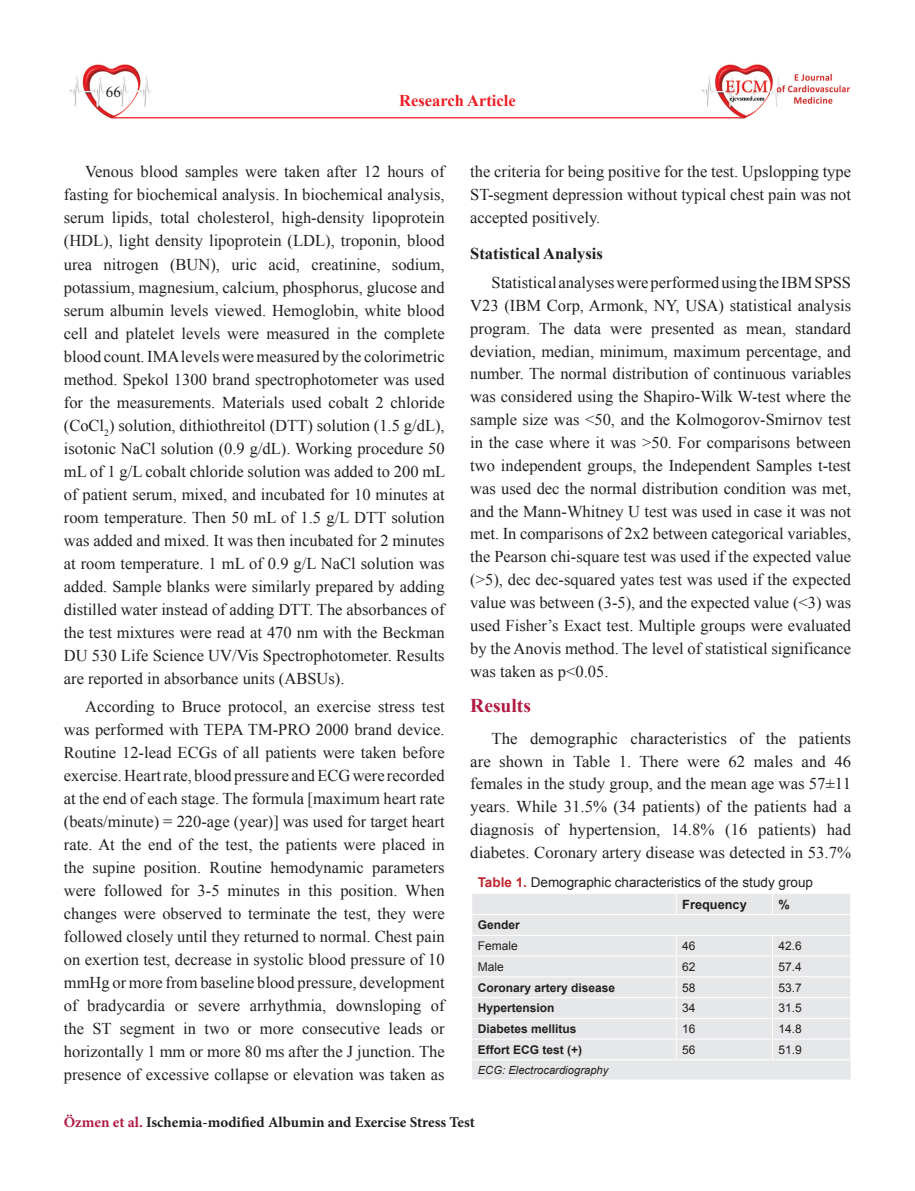
<style>
.page{position:relative;width:915px;height:1191px;background:#fff}
.page>*{position:absolute;margin:0;border:0;box-sizing:border-box;transform-origin:0 0}
.ARA_BASLIK{font:700 19.5px "Times New Roman";color:#b11b43}
.YAZI{font:16.5px/23.1px "Times New Roman";color:#231f20;text-align:justify}
.BOLD{font:700 16.5px "Times New Roman";color:#231f20}
.t1{font:700 16.5px "Times New Roman";color:#ee1d23}
.t2{font:700 15px "Minion Pro";color:#231f20}
.t3{font:15px "Times New Roman";color:#231f20}
.TABLO-BASLIK{font:13.5px "Arial";color:#231f20}
.TABLO-ARA_BASLIK{font:700 12.75px "Arial";color:#231f20}
.TABLO-YAZI{font:700 12px "Arial";color:#231f20}
.TABLO-YAZI-2{font:12px "Arial";color:#231f20}
.TABLO_ALTI{font:italic 11.25px "Arial";color:#231f20}
.s1{font-weight:700;color:#c42630}
.s2{color:#b11b43}
</style>
<div class="page">
<img style="left:694px;top:64px;width:156px;height:55px">
<img style="left:68px;top:64px;width:152px;height:55px">
<hr style="left:112px;top:117px;width:631px;height:1px;background:#ee1d23">
<div style="left:472px;top:894px;width:378px;height:185px;background:#e6e7e9"></div>
<svg style="left:675px;top:894px;width:1px;height:20px"></svg>
<svg style="left:771px;top:894px;width:1px;height:20px"></svg>
<hr style="left:471px;top:935px;width:205px;height:1px;background:#fff">
<hr style="left:676px;top:935px;width:96px;height:1px;background:#fff">
<hr style="left:772px;top:935px;width:78px;height:1px;background:#fff">
<hr style="left:471px;top:955px;width:205px;height:1px;background:#fff">
<hr style="left:676px;top:955px;width:96px;height:1px;background:#fff">
<hr style="left:772px;top:955px;width:78px;height:1px;background:#fff">
<hr style="left:471px;top:976px;width:205px;height:1px;background:#fff">
<hr style="left:676px;top:976px;width:96px;height:1px;background:#fff">
<hr style="left:772px;top:976px;width:78px;height:1px;background:#fff">
<hr style="left:471px;top:997px;width:205px;height:1px;background:#fff">
<hr style="left:676px;top:997px;width:96px;height:1px;background:#fff">
<hr style="left:772px;top:997px;width:78px;height:1px;background:#fff">
<hr style="left:471px;top:1018px;width:205px;height:1px;background:#fff">
<hr style="left:676px;top:1018px;width:96px;height:1px;background:#fff">
<hr style="left:772px;top:1018px;width:78px;height:1px;background:#fff">
<hr style="left:471px;top:1038px;width:205px;height:1px;background:#fff">
<hr style="left:676px;top:1038px;width:96px;height:1px;background:#fff">
<svg style="left:675px;top:936px;width:1px;height:123px"></svg>
<hr style="left:772px;top:1038px;width:78px;height:1px;background:#fff">
<svg style="left:771px;top:936px;width:1px;height:123px"></svg>
<hr style="left:471px;top:914px;width:205px;height:1px;background:#fff">
<hr style="left:676px;top:914px;width:96px;height:1px;background:#fff">
<hr style="left:772px;top:914px;width:78px;height:1px;background:#fff">
<hr style="left:471px;top:1059px;width:205px;height:1px;background:#fff">
<hr style="left:676px;top:1059px;width:96px;height:1px;background:#fff">
<hr style="left:772px;top:1059px;width:78px;height:1px;background:#fff">
<p class="t3" style="left:106px;top:82px;width:16px">66</p>
<p class="t1" style="left:399px;top:89px;width:118px">Research Article</p>
<p class="YAZI" style="left:64px;top:160px;width:383px;text-indent:21px">Venous blood samples were taken after 12 hours of fasting for biochemical analysis. In biochemical analysis, serum lipids, total cholesterol, high-density lipoprotein (HDL), light density lipoprotein (LDL), troponin, blood urea nitrogen (BUN), uric acid, creatinine, sodium, potassium, magnesium, calcium, phosphorus, glucose and serum albumin levels viewed. Hemoglobin, white blood cell and platelet levels were measured in the complete blood count. IMA levels were measured by the colorimetric method. Spekol 1300 brand spectrophotometer was used for the measurements. Materials used cobalt 2 chloride (CoCl<sub>2</sub>) solution, dithiothreitol (DTT) solution (1.5 g/dL), isotonic NaCl solution (0.9 g/dL). Working procedure 50 mL of 1 g/L cobalt chloride solution was added to 200 mL of patient serum, mixed, and incubated for 10 minutes at room temperature. Then 50 mL of 1.5 g/L DTT solution was added and mixed. It was then incubated for 2 minutes at room temperature. 1 mL of 0.9 g/L NaCl solution was added. Sample blanks were similarly prepared by adding distilled water instead of adding DTT. The absorbances of the test mixtures were read at 470 nm with the Beckman DU 530 Life Science UV/Vis Spectrophotometer. Results are reported in absorbance units (ABSUs).</p>
<p class="YAZI" style="left:64px;top:694px;width:382px;text-indent:21px">According to Bruce protocol, an exercise stress test was performed with TEPA TM-PRO 2000 brand device.<br>Routine 12-lead ECGs of all patients were taken before exercise. Heart rate, blood pressure and ECG were recorded at the end of each stage. The formula [maximum heart rate (beats/minute) = 220-age (year)] was used for target heart rate. At the end of the test, the patients were placed in the supine position. Routine hemodynamic parameters were followed for 3-5 minutes in this position. When changes were observed to terminate the test, they were followed closely until they returned to normal. Chest pain on exertion test, decrease in systolic blood pressure of 10 mmHg or more from baseline blood pressure, development of bradycardia or severe arrhythmia, downsloping of the ST segment in two or more consecutive leads or horizontally 1 mm or more 80 ms after the J junction. The presence of excessive collapse or elevation was taken as</p>
<p class="YAZI" style="left:470px;top:160px;width:382px">the criteria for being positive for the test. Upslopping type ST-segment depression without typical chest pain was not accepted positively.</p>
<p class="BOLD" style="left:470px;top:242px;width:134px">Statistical Analysis</p>
<p class="YAZI" style="left:470px;top:271px;width:382px;text-indent:21px">Statistical analyses were performed using the IBM SPSS V23 (IBM Corp, Armonk, NY, USA) statistical analysis program. The data were presented as mean, standard deviation, median, minimum, maximum percentage, and number. The normal distribution of continuous variables was considered using the Shapiro-Wilk W-test where the sample size was &lt;50, and the Kolmogorov-Smirnov test in the case where it was &gt;50. For comparisons between two independent groups, the Independent Samples t-test was used dec the normal distribution condition was met, and the Mann-Whitney U test was used in case it was not met. In comparisons of 2x2 between categorical variables, the Pearson chi-square test was used if the expected value (&gt;5), dec dec-squared yates test was used if the expected value was between (3-5), and the expected value (&lt;3) was used Fisher’s Exact test. Multiple groups were evaluated by the Anovis method. The level of statistical significance was taken as p&lt;0.05.</p>
<p class="ARA_BASLIK" style="left:470px;top:692px;width:62px">Results</p>
<p class="YAZI" style="left:470px;top:726px;width:382px;text-indent:21px">The demographic characteristics of the patients are shown in Table 1. There were 62 males and 46 females in the study group, and the mean age was 57±11 years. While 31.5% (34 patients) of the patients had a diagnosis of hypertension, 14.8% (16 patients) had diabetes. Coronary artery disease was detected in 53.7%</p>
<p class="TABLO-BASLIK" style="left:477px;top:873px;width:337px"><span class="s1">Table 1.</span> Demographic characteristics of the study group</p>
<p class="TABLO-ARA_BASLIK" style="left:682px;top:895px;width:66px">Frequency</p>
<p class="TABLO-ARA_BASLIK" style="left:778px;top:895px;width:13px">%</p>
<p class="TABLO-YAZI" style="left:477px;top:917px;width:44px">Gender</p>
<p class="TABLO-YAZI-2" style="left:477px;top:938px;width:42px">Female</p>
<p class="TABLO-YAZI-2" style="left:682px;top:938px;width:15px">46</p>
<p class="TABLO-YAZI-2" style="left:778px;top:938px;width:25px">42.6</p>
<p class="TABLO-YAZI-2" style="left:477px;top:958px;width:28px">Male</p>
<p class="TABLO-YAZI-2" style="left:682px;top:958px;width:15px">62</p>
<p class="TABLO-YAZI-2" style="left:778px;top:958px;width:25px">57.4</p>
<p class="TABLO-YAZI" style="left:477px;top:979px;width:139px">Coronary artery disease</p>
<p class="TABLO-YAZI-2" style="left:682px;top:979px;width:15px">58</p>
<p class="TABLO-YAZI-2" style="left:778px;top:979px;width:25px">53.7</p>
<p class="TABLO-YAZI" style="left:477px;top:1000px;width:78px">Hypertension</p>
<p class="TABLO-YAZI-2" style="left:682px;top:1000px;width:15px">34</p>
<p class="TABLO-YAZI-2" style="left:778px;top:1000px;width:25px">31.5</p>
<p class="TABLO-YAZI" style="left:477px;top:1021px;width:100px">Diabetes mellitus</p>
<p class="TABLO-YAZI-2" style="left:682px;top:1021px;width:15px">16</p>
<p class="TABLO-YAZI-2" style="left:778px;top:1021px;width:25px">14.8</p>
<p class="TABLO-YAZI" style="left:477px;top:1041px;width:106px">Effort ECG test (+)</p>
<p class="TABLO-YAZI-2" style="left:682px;top:1041px;width:15px">56</p>
<p class="TABLO-YAZI-2" style="left:778px;top:1041px;width:25px">51.9</p>
<p class="TABLO_ALTI" style="left:477px;top:1062px;width:132px">ECG: Electrocardiography</p>
<p class="t2" style="left:64px;top:1111px;width:412px"><span class="s2">Özmen et al.</span> Ischemia-modified Albumin and Exercise Stress Test</p>
</div>
